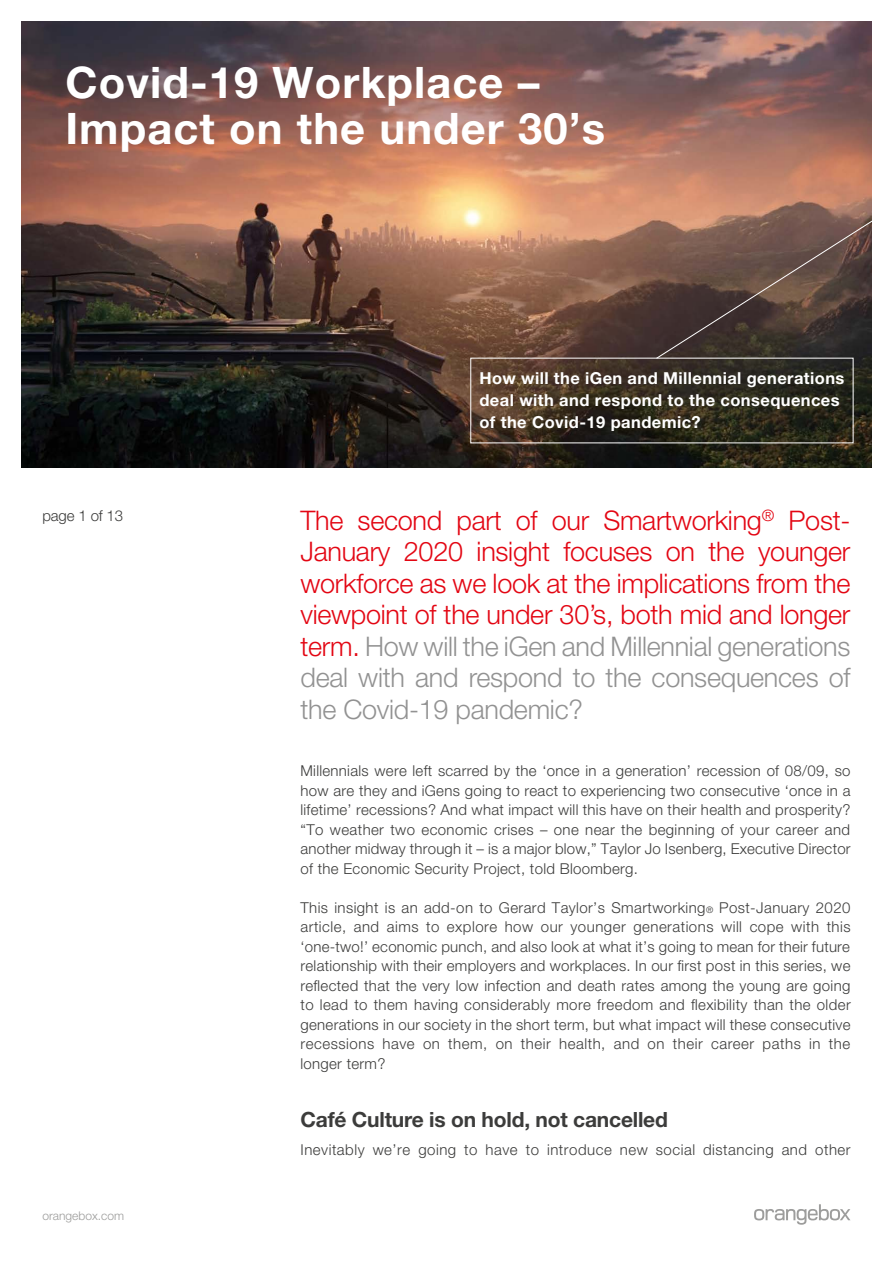
<style>
.page{position:relative;width:893px;height:1263px;background:#fff}
.page>*{position:absolute;margin:0;border:0;box-sizing:border-box;transform-origin:0 0}
.t1{font:700 43.5px/45.5px "Helvetica Neue LT Std";letter-spacing:.025em;color:#fff}
.t2{font:300 27px/31.5px "Helvetica Neue LT Std";letter-spacing:-.01em;color:#e30613;text-align:justify}
.t3{font:700 21px "Helvetica Neue LT Std";letter-spacing:-.01em;color:#3c3c3b}
.t4{font:700 16.5px/21.9px "Helvetica Neue LT Std";letter-spacing:.025em;color:#fff}
.t5{font:300 15px/19.5px "Helvetica Neue LT Std";letter-spacing:.035em;color:#3c3c3b;text-align:justify}
.t6{font:300 12px "Helvetica Neue LT Std";color:#9d9d9c}
.s1{color:#929292}
.s2{font-size:9px}
</style>
<div class="page">
<svg style="left:754px;top:1204px;width:96px;height:21px"></svg>
<img style="left:21px;top:21px;width:851px;height:447px">
<svg style="left:656px;top:217px;width:216px;height:142px;background:#5b4840"></svg>
<h1 class="t1" style="left:65px;top:59px;width:541px">Covid-19 Workplace –<br>Impact on the under 30’s</h1>
<p class="t4" style="left:479px;top:367px;width:366px">How will the iGen and Millennial generations deal with and respond to the consequences of the Covid-19 pandemic?</p>
<p class="t5" style="left:43px;top:506px;width:82px">page 1 of 13</p>
<p class="t2" style="left:300px;top:504px;width:551px">The second part of our Smartworking<sup>®</sup> Post-January 2020 insight focuses on the younger workforce as we look at the implications from the viewpoint of the under 30’s, both mid and longer term. <span class="s1">How will the iGen and Millennial generations deal with and respond to the consequences of the Covid-19 pandemic?</span></p>
<p class="t6" style="left:43px;top:1208px;width:83px">orangebox.com</p>
<p class="t5" style="left:300px;top:761px;width:552px">Millennials were left scarred by the ‘once in a generation’ recession of 08/09, so how are they and iGens going to react to experiencing two consecutive ‘once in a lifetime’ recessions? And what impact will this have on their health and prosperity? “To weather two economic crises – one near the beginning of your career and another midway through it – is a major blow,” Taylor Jo Isenberg, Executive Director of the Economic Security Project, told Bloomberg.</p>
<p class="t5" style="left:300px;top:897px;width:552px">This insight is an add-on to Gerard Taylor’s Smartworking<span class="s2">®</span> Post-January 2020 article, and aims to explore how our younger generations will cope with this ‘one-two!’ economic punch, and also look at what it’s going to mean for their future relationship with their employers and workplaces. In our first post in this series, we reflected that the very low infection and death rates among the young are going to lead to them having considerably more freedom and flexibility than the older generations in our society in the short term, but what impact will these consecutive recessions have on them, on their health, and on their career paths in the longer term?</p>
<h3 class="t3" style="left:300px;top:1106px;width:369px">Café Culture is on hold, not cancelled</h3>
<p class="t5" style="left:300px;top:1139px;width:552px">Inevitably we’re going to have to introduce new social distancing and other</p>
</div>
